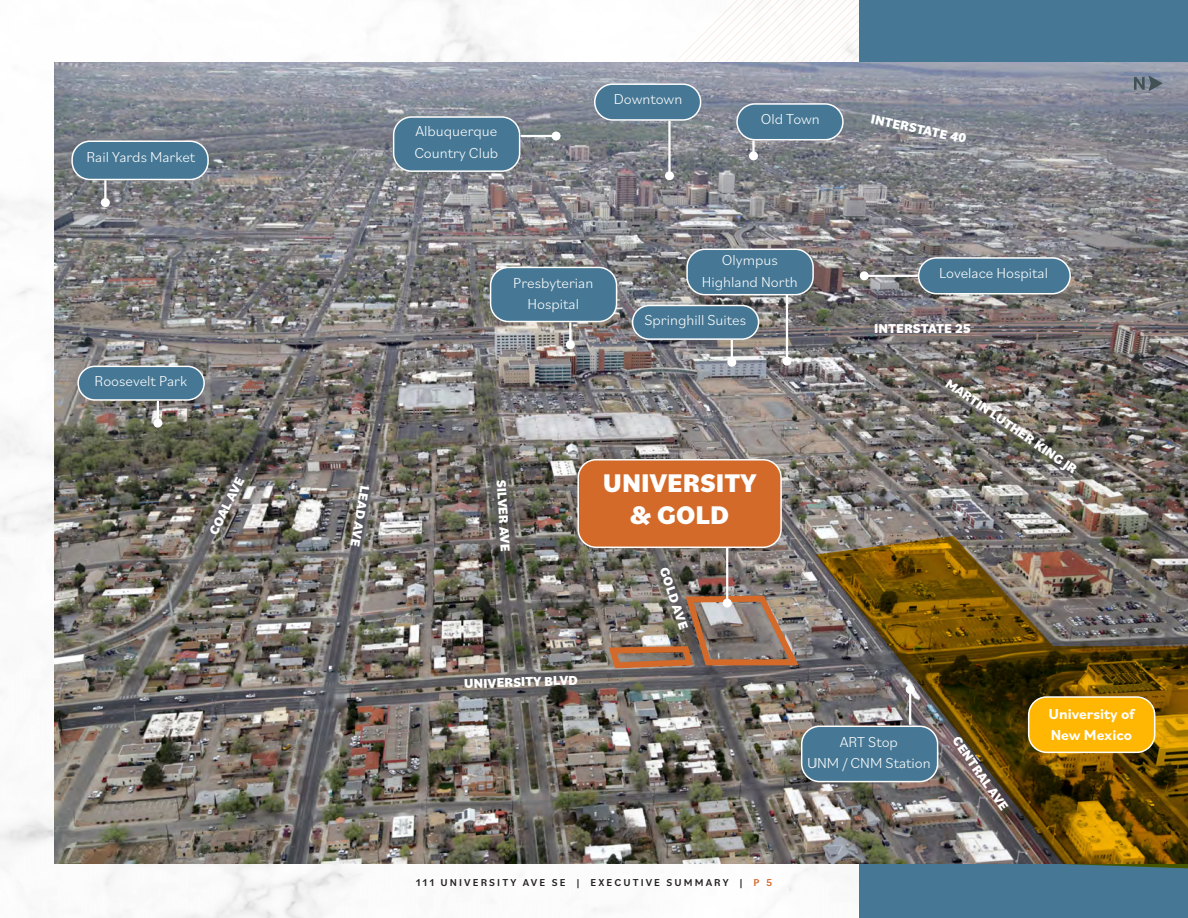
<style>
.page{position:relative;width:1188px;height:918px;background:#fff}
.page>*{position:absolute;margin:0;border:0;box-sizing:border-box;transform-origin:0 0}
.t1{font:800 26.7px/32.1px "Bilo";color:#fff;text-align:center}
.t2{font:300 15.15px/21.5px "Bilo";color:#fff;text-align:center}
.t3{font:700 15.15px/21.5px "Bilo";color:#fff}
.t4{font:800 13.5px "Bilo";color:#fff}
.t5{font:500 10.5px "Bilo";letter-spacing:.2em;color:#231f20}
.s1{color:#d36a2a}
</style>
<div class="page">
<img style="left:0;top:0;width:860px;height:918px">
<svg style="left:540px;top:0;width:320px;height:63px"></svg>
<div style="left:860px;top:0;width:328px;height:918px;background:#467895"></div>
<img style="left:54px;top:63px;width:1134px;height:801px">
<div style="left:578px;top:460px;width:203px;height:87px;background:#d36a2a;border-radius:18px"></div>
<div style="left:577px;top:459px;width:205px;height:89px;border:2px solid #fff;border-radius:18px"></div>
<div style="left:919px;top:258px;width:151px;height:36px;background:#467895;border-radius:18px"></div>
<div style="left:918px;top:257px;width:153px;height:37px;border:2px solid #fff;border-radius:18px"></div>
<div style="left:78px;top:366px;width:126px;height:34px;background:#467895;border-radius:17px"></div>
<div style="left:77px;top:366px;width:128px;height:35px;border:2px solid #fff;border-radius:17px"></div>
<hr style="left:157px;top:401px;width:2px;height:22px;background:#fff">
<div style="left:153px;top:419px;width:9px;height:9px;background:#fff;border-radius:50%"></div>
<div style="left:72px;top:141px;width:136px;height:39px;background:#467895;border-radius:18px"></div>
<div style="left:71px;top:140px;width:138px;height:40px;border:2px solid #fff;border-radius:18px"></div>
<hr style="left:104px;top:180px;width:3px;height:23px;background:#fff">
<div style="left:101px;top:198px;width:9px;height:9px;background:#fff;border-radius:50%"></div>
<div style="left:802px;top:726px;width:136px;height:56px;background:#467895;border-radius:18px"></div>
<div style="left:491px;top:267px;width:126px;height:55px;background:#467895;border-radius:18px"></div>
<div style="left:490px;top:267px;width:127px;height:55px;border:2px solid #fff;border-radius:18px"></div>
<hr style="left:569px;top:322px;width:2px;height:23px;background:#fff">
<div style="left:566px;top:340px;width:9px;height:9px;background:#fff;border-radius:50%"></div>
<div style="left:633px;top:305px;width:126px;height:34px;background:#467895;border-radius:17px"></div>
<div style="left:632px;top:305px;width:127px;height:35px;border:2px solid #fff;border-radius:17px"></div>
<hr style="left:731px;top:340px;width:2px;height:22px;background:#fff">
<div style="left:727px;top:358px;width:9px;height:9px;background:#fff;border-radius:50%"></div>
<div style="left:595px;top:84px;width:106px;height:36px;background:#467895;border-radius:18px"></div>
<div style="left:594px;top:83px;width:107px;height:38px;border:2px solid #fff;border-radius:18px"></div>
<hr style="left:668px;top:121px;width:3px;height:55px;background:#fff">
<div style="left:665px;top:171px;width:9px;height:9px;background:#fff;border-radius:50%"></div>
<hr style="left:864px;top:275px;width:54px;height:2px;background:#fff">
<div style="left:860px;top:271px;width:9px;height:9px;background:#fff;border-radius:50%"></div>
<div style="left:737px;top:104px;width:106px;height:36px;background:#467895;border-radius:18px"></div>
<div style="left:736px;top:103px;width:108px;height:37px;border:2px solid #fff;border-radius:18px"></div>
<hr style="left:752px;top:140px;width:3px;height:16px;background:#fff">
<div style="left:749px;top:151px;width:9px;height:9px;background:#fff;border-radius:50%"></div>
<div style="left:394px;top:117px;width:126px;height:54px;background:#467895;border-radius:18px"></div>
<div style="left:393px;top:116px;width:127px;height:56px;border:2px solid #fff;border-radius:18px"></div>
<hr style="left:521px;top:135px;width:35px;height:2px;background:#fff">
<div style="left:552px;top:131px;width:9px;height:9px;background:#fff;border-radius:50%"></div>
<hr style="left:726px;top:548px;width:2px;height:55px;background:#fff">
<img style="left:605px;top:593px;width:199px;height:79px">
<div style="left:687px;top:249px;width:126px;height:46px;background:#467895;border-radius:18px"></div>
<div style="left:686px;top:249px;width:128px;height:46px;border:2px solid #fff;border-radius:18px"></div>
<hr style="left:786px;top:294px;width:2px;height:67px;background:#fff">
<div style="left:782px;top:357px;width:9px;height:9px;background:#fff;border-radius:50%"></div>
<svg style="left:975px;top:62px;width:213px;height:136px"></svg>
<img style="left:816px;top:536px;width:372px;height:333px">
<div style="left:1029px;top:697px;width:126px;height:55px;background:#ffb703;border-radius:18px"></div>
<div style="left:1028px;top:696px;width:127px;height:57px;border:2px solid #fff;border-radius:18px"></div>
<p class="t2" style="left:86px;top:146px;width:110px">Rail Yards Market</p>
<p class="t2" style="left:95px;top:369px;width:94px">Roosevelt Park</p>
<p class="t4" style="left:204px;top:529px;width:64px;rotate:-63deg">COAL AVE</p>
<p class="t4" style="left:374px;top:487px;width:63px;rotate:99deg">LEAD AVE</p>
<p class="t2" style="left:414px;top:119px;width:86px;text-align:left">Albuquerque<br>Country Club</p>
<p class="t2" style="left:614px;top:88px;width:70px">Downtown</p>
<p class="t2" style="left:761px;top:107px;width:61px">Old Town</p>
<p class="t4" style="left:873px;top:109px;width:99px;rotate:12deg">INTERSTATE 40</p>
<p class="t2" style="left:513px;top:271px;width:82px">Presbyterian<br>Hospital</p>
<p class="t2" style="left:702px;top:248px;width:97px">Olympus<br>Highland North</p>
<p class="t2" style="left:644px;top:308px;width:103px">Springhill Suites</p>
<p class="t4" style="left:511px;top:479px;width:74px;rotate:87deg">SILVER AVE</p>
<p class="t1" style="left:603px;top:466px;width:155px">UNIVERSITY &amp; GOLD</p>
<p class="t4" style="left:673px;top:565px;width:66px;rotate:72deg">GOLD AVE</p>
<p class="t2" style="left:939px;top:261px;width:110px">Lovelace Hospital</p>
<p class="t4" style="left:874px;top:319px;width:98px">INTERSTATE 25</p>
<p class="t4" style="left:953px;top:374px;width:158px;rotate:35deg">MARTIN LUTHER KING JR</p>
<p class="t4" style="left:464px;top:675px;width:115px;rotate:-2deg">UNIVERSITY BLVD</p>
<p class="t2" style="left:807px;top:730px;width:125px">ART Stop<br>UNM / CNM Station</p>
<p class="t4" style="left:963px;top:732px;width:89px;rotate:55deg">CENTRAL AVE</p>
<p class="t3" style="left:1048px;top:702px;width:87px">University of<br>New Mexico</p>
<p class="t5" style="left:416px;top:875px;width:358px">111 UNIVERSITY AVE SE | EXECUTIVE SUMMARY | <span class="s1">P 5</span></p>
</div>
